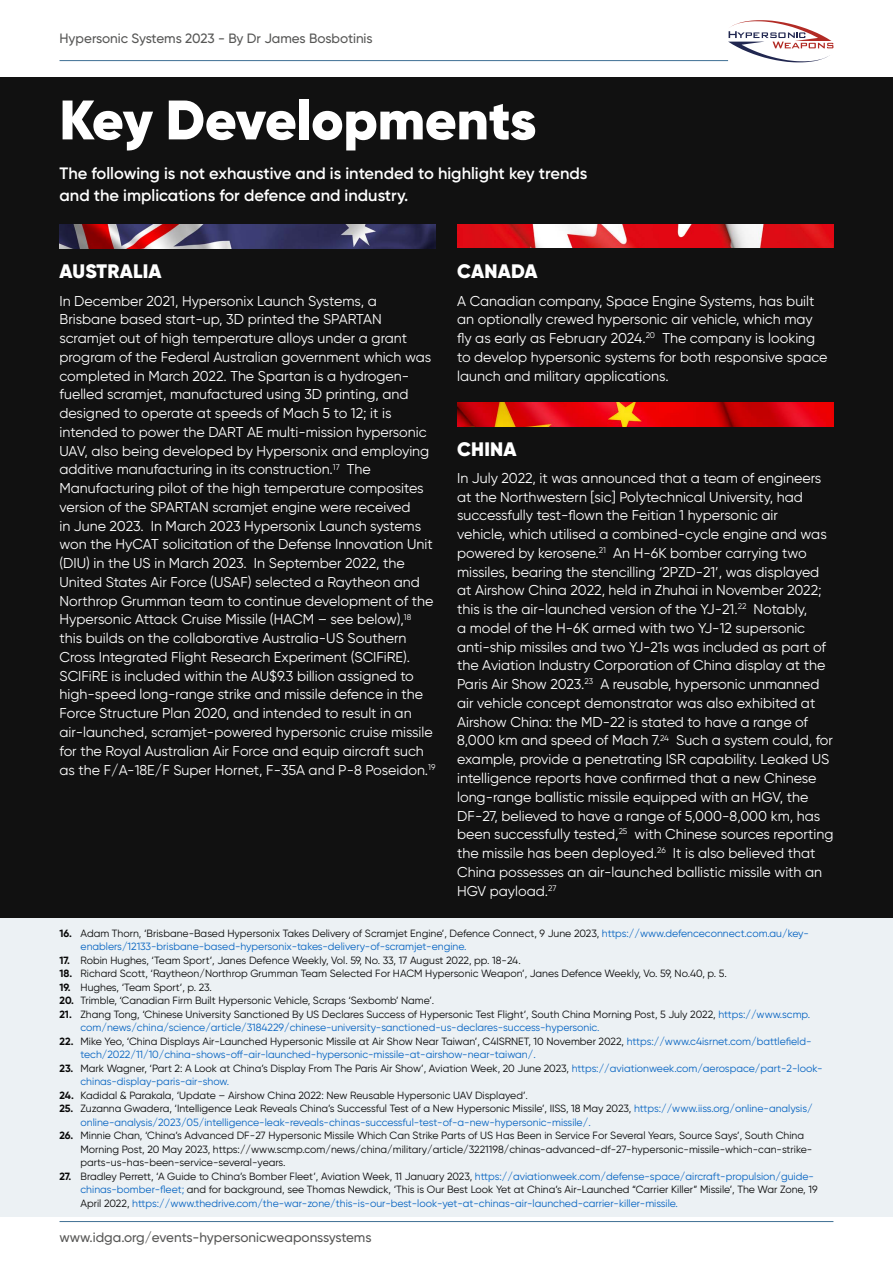
<style>
.page{position:relative;width:893px;height:1263px;background:#fff}
.page>*{position:absolute;margin:0;border:0;box-sizing:border-box;transform-origin:0 0}
.t1{font:900 55.5px "Gilroy";color:#fff}
.t2{font:900 19.5px "Gilroy";letter-spacing:.01em;color:#fff}
.t3{font:600 16.5px/22.5px "Gilroy";color:#fff}
.t4{font:14.25px/18.8px "Gilroy";color:#fff}
.t5{font:500 13.5px "Gilroy";color:#575756}
.t6{font:10.5px/13.5px "Gilroy";color:#0563c1}
.t7{font:10.5px/13.5px "Gilroy";color:#080808}
.s1{font-weight:700;color:#080808}
.s2{color:#080808}
.s3{font-weight:700}
.s4{color:#0563c1}
</style>
<div class="page">
<svg style="left:728px;top:20px;width:105px;height:42px"></svg>
<hr style="left:60px;top:60px;width:668px;height:1px;background:#407094">
<hr style="left:60px;top:1221px;width:773px;height:1px;background:#407094">
<div style="left:0;top:77px;width:893px;height:841px;background:#111"></div>
<img style="left:60px;top:224px;width:376px;height:24px">
<img style="left:457px;top:403px;width:376px;height:24px">
<img style="left:457px;top:224px;width:376px;height:23px">
<div style="left:0;top:918px;width:893px;height:299px;background:#ecf1f4"></div>
<p class="t5" style="left:60px;top:30px;width:315px">Hypersonic Systems 2023 - By Dr James Bosbotinis</p>
<h1 class="t1" style="left:60px;top:85px;width:478px">Key Developments</h1>
<p class="t3" style="left:60px;top:162px;width:529px">The following is not exhaustive and is intended to highlight key trends and the implications for defence and industry.</p>
<h2 class="t2" style="left:60px;top:259px;width:104px">AUSTRALIA</h2>
<p class="t4" style="left:60px;top:291px;width:377px">In December 2021, Hypersonix Launch Systems, a Brisbane based start-up, 3D printed the SPARTAN scramjet out of high temperature alloys under a grant program of the Federal Australian government which was completed in March 2022. The Spartan is a hydrogen&shy;fuelled scramjet, manufactured using 3D printing, and designed to operate at speeds of Mach 5 to 12; it is intended to power the DART AE multi-mission hypersonic UAV, also being developed by Hypersonix and employing additive manufacturing in its construction.<sup>17</sup> The Manufacturing pilot of the high temperature composites version of the SPARTAN scramjet engine were received<br>in June 2023. In March 2023 Hypersonix Launch systems won the HyCAT solicitation of the Defense Innovation Unit (DIU) in the US in March 2023. In September 2022, the United States Air Force (USAF) selected a Raytheon and Northrop Grumman team to continue development of the Hypersonic Attack Cruise Missile (HACM – see below),<sup>18 </sup>this builds on the collaborative Australia-US Southern Cross Integrated Flight Research Experiment (SCIFiRE).<br>SCIFiRE is included within the AU$9.3 billion assigned to high-speed long-range strike and missile defence in the Force Structure Plan 2020, and intended to result in an air-launched, scramjet-powered hypersonic cruise missile for the Royal Australian Air Force and equip aircraft such as the F/A-18E/F Super Hornet, F-35A and P-8 Poseidon.<sup>19</sup></p>
<h2 class="t2" style="left:457px;top:259px;width:82px">CANADA</h2>
<p class="t4" style="left:457px;top:291px;width:372px">A Canadian company, Space Engine Systems, has built an optionally crewed hypersonic air vehicle, which may fly as early as February 2024.<sup>20</sup> The company is looking to develop hypersonic systems for both responsive space launch and military applications.</p>
<h2 class="t2" style="left:457px;top:436px;width:61px">CHINA</h2>
<p class="t4" style="left:457px;top:468px;width:378px">In July 2022, it was announced that a team of engineers at the Northwestern [sic] Polytechnical University, had successfully test-flown the Feitian 1 hypersonic air<br>vehicle, which utilised a combined-cycle engine and was powered by kerosene.<sup>21</sup> An H-6K bomber carrying two missiles, bearing the stencilling ‘2PZD-21’, was displayed at Airshow China 2022, held in Zhuhai in November 2022; this is the air-launched version of the YJ-21.<sup>22</sup> Notably,<br>a model of the H-6K armed with two YJ-12 supersonic anti-ship missiles and two YJ-21s was included as part of the Aviation Industry Corporation of China display at the Paris Air Show 2023.<sup>23</sup> A reusable, hypersonic unmanned air vehicle concept demonstrator was also exhibited at Airshow China: the MD-22 is stated to have a range of 8,000 km and speed of Mach 7.<sup>24</sup> Such a system could, for example, provide a penetrating ISR capability. Leaked US intelligence reports have confirmed that a new Chinese long-range ballistic missile equipped with an HGV, the DF-27, believed to have a range of 5,000-8,000 km, has been successfully tested,<sup>25</sup> with Chinese sources reporting the missile has been deployed.<sup>26</sup> It is also believed that China possesses an air-launched ballistic missile with an HGV payload.<sup>27</sup></p>
<p class="t6" style="left:81px;top:926px;width:730px;text-indent:-21px"><span class="s1">16.</span> <span class="s2">Adam Thorn, ‘Brisbane-Based Hypersonix Takes Delivery of Scramjet Engine’, Defence Connect, 9 June 2023,</span> https://www.defenceconnect.com.au/key&shy;enablers/12133-brisbane-based-hypersonix-takes-delivery-of-scramjet-engine.</p>
<p class="t7" style="left:60px;top:953px;width:463px"><span class="s3">17.</span> Robin Hughes, ‘Team Sport’, Janes Defence Weekly, Vol. 59, No. 33, 17 August 2022, pp. 18-24.</p>
<p class="t7" style="left:60px;top:966px;width:669px"><span class="s3">18.</span> Richard Scott, ‘Raytheon/Northrop Grumman Team Selected For HACM Hypersonic Weapon’, Janes Defence Weekly, Vo. 59, No.40, p. 5.</p>
<p class="t7" style="left:60px;top:980px;width:154px"><span class="s3">19.</span> Hughes, ‘Team Sport’, p. 23.</p>
<p class="t7" style="left:60px;top:993px;width:376px"><span class="s3">20.</span> Trimble, ‘Canadian Firm Built Hypersonic Vehicle, Scraps ‘Sexbomb’ Name’.</p>
<p class="t6" style="left:81px;top:1007px;width:731px;text-indent:-21px"><span class="s1">21.</span> <span class="s2">Zhang Tong, ‘Chinese University Sanctioned By US Declares Success of Hypersonic Test Flight’, South China Morning Post, 5 July 2022,</span> https://www.scmp. com/news/china/science/article/3184229/chinese-university-sanctioned-us-declares-success-hypersonic.</p>
<p class="t6" style="left:81px;top:1034px;width:733px;text-indent:-21px"><span class="s1">22.</span> <span class="s2">Mike Yeo, ‘China Displays Air-Launched Hypersonic Missile at Air Show Near Taiwan’, C4ISRNET, 10 November 2022,</span> https://www.c4isrnet.com/battlefield&shy;tech/2022/11/10/china-shows-off-air-launched-hypersonic-missile-at-airshow-near-taiwan/.</p>
<p class="t7" style="left:81px;top:1061px;width:744px;text-indent:-21px"><span class="s3">23.</span> Mark Wagner, ‘Part 2: A Look at China’s Display From The Paris Air Show’, Aviation Week, 20 June 2023, <span class="s4">https://aviationweek.com/aerospace/part-2-look&shy;chinas-display-paris-air-show.</span></p>
<p class="t7" style="left:60px;top:1088px;width:470px"><span class="s3">24.</span> Kadidal &amp; Parakala, ‘Update – Airshow China 2022: New Reusable Hypersonic UAV Displayed’.</p>
<p class="t6" style="left:81px;top:1101px;width:734px;text-indent:-21px"><span class="s1">25.</span> <span class="s2">Zuzanna Gwadera, ‘Intelligence Leak Reveals China’s Successful Test of a New Hypersonic Missile’, IISS, 18 May 2023,</span> https://www.iiss.org/online-analysis/ online-analysis/2023/05/intelligence-leak-reveals-chinas-successful-test-of-a-new-hypersonic-missile/.</p>
<p class="t7" style="left:81px;top:1128px;width:733px;text-indent:-21px"><span class="s3">26.</span> Minnie Chan, ‘China’s Advanced DF-27 Hypersonic Missile Which Can Strike Parts of US Has Been in Service For Several Years, Source Says’, South China<br>Morning Post, 20 May 2023, https://www.scmp.com/news/china/military/article/3221198/chinas-advanced-df-27-hypersonic-missile-which-can-strike&shy;parts-us-has-been-service-several-years.</p>
<p class="t6" style="left:81px;top:1169px;width:738px;text-indent:-21px"><span class="s1">27.</span> <span class="s2">Bradley Perrett, ‘A Guide to China’s Bomber Fleet’, Aviation Week, 11 January 2023,</span> https://aviationweek.com/defense-space/aircraft-propulsion/guide&shy;chinas-bomber-fleet; <span class="s2">and for background, see Thomas Newdick, ‘This is Our Best Look Yet at China’s Air-Launched “Carrier Killer” Missile’, The War Zone, 19<br>April 2022,</span> https://www.thedrive.com/the-war-zone/this-is-our-best-look-yet-at-chinas-air-launched-carrier-killer-missile.</p>
<p class="t5" style="left:60px;top:1229px;width:314px">www.idga.org/events-hypersonicweaponssystems</p>
</div>
